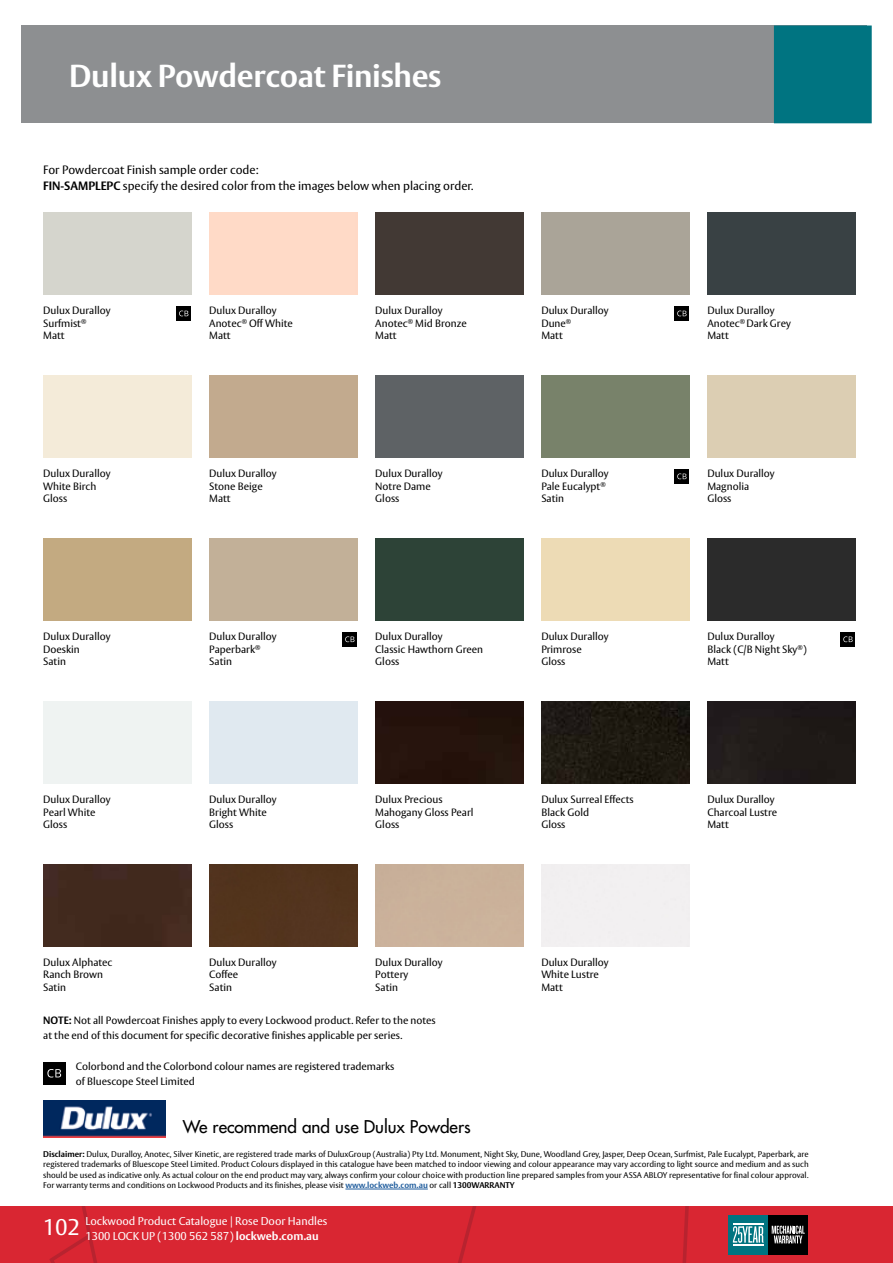
<style>
.page{position:relative;width:893px;height:1263px;background:#fff}
.page>*{position:absolute;margin:0;border:0;box-sizing:border-box;transform-origin:0 0}
.t1{font:700 31.5px "ASSA Vesta";letter-spacing:-.01em;color:#fff}
.t2{font:22.5px "ASSA Vesta";color:#fff}
.t3{font:17.1px "Futura";color:#000}
.t4{font:12px/16.5px "ASSA Vesta";color:#000}
.t5{font:11.25px/15px "ASSA Vesta";color:#fff}
.t6{font:10.5px/12.6px "ASSA Vesta";color:#000}
.t7{font:8.25px/10.5px "ASSA Vesta";color:#000;text-align:justify}
.s1{font-weight:700}
.s2{font-weight:700;color:#215e9e}
</style>
<div class="page">
<div style="left:0;top:1206px;width:892px;height:57px;background:#d92632"></div>
<svg style="left:57px;top:1206px;width:37px;height:34px"></svg>
<svg style="left:892px;top:1206px;width:1px;height:57px"></svg>
<div style="left:728px;top:1215px;width:40px;height:40px;background:#007481"></div>
<div style="left:768px;top:1215px;width:40px;height:40px;background:#000"></div>
<svg style="left:772px;top:1225px;width:33px;height:18px"></svg>
<svg style="left:733px;top:1226px;width:30px;height:17px"></svg>
<hr style="left:733px;top:1224px;width:30px;height:1px;background:#fff">
<hr style="left:733px;top:1244px;width:30px;height:1px;background:#fff">
<div style="left:21px;top:26px;width:846px;height:97px;background:#8d8f91"></div>
<div style="left:774px;top:26px;width:98px;height:97px;background:#007481"></div>
<div style="left:375px;top:213px;width:148px;height:82px;background:#423934"></div>
<div style="left:707px;top:213px;width:148px;height:82px;background:#394144"></div>
<div style="left:43px;top:864px;width:148px;height:82px;background:#41291d"></div>
<div style="left:209px;top:864px;width:148px;height:82px;background:#52341d"></div>
<div style="left:375px;top:376px;width:148px;height:82px;background:#5e6265"></div>
<div style="left:375px;top:702px;width:148px;height:81px;background:#24130d"></div>
<img style="left:541px;top:702px;width:148px;height:81px">
<div style="left:707px;top:702px;width:148px;height:81px;background:#1f1a19"></div>
<div style="left:375px;top:539px;width:148px;height:82px;background:#2d4337"></div>
<div style="left:707px;top:539px;width:148px;height:82px;background:#2b2b2b"></div>
<img style="left:43px;top:1101px;width:123px;height:36px">
<div style="left:342px;top:632px;width:15px;height:15px;background:#000"></div>
<svg style="left:345px;top:636px;width:9px;height:6px"></svg>
<div style="left:840px;top:632px;width:15px;height:15px;background:#000"></div>
<svg style="left:843px;top:636px;width:10px;height:6px"></svg>
<svg style="left:176px;top:306px;width:15px;height:15px"></svg>
<svg style="left:179px;top:311px;width:9px;height:5px"></svg>
<div style="left:674px;top:469px;width:15px;height:15px;background:#000"></div>
<svg style="left:677px;top:473px;width:10px;height:6px"></svg>
<div style="left:674px;top:306px;width:15px;height:15px;background:#000"></div>
<svg style="left:677px;top:311px;width:10px;height:5px"></svg>
<hr style="left:345px;top:1189px;width:83px;height:1px;background:#215e9e">
<div style="left:43px;top:1062px;width:22px;height:22px;background:#000"></div>
<svg style="left:47px;top:1069px;width:14px;height:8px"></svg>
<h1 class="t1" style="left:69px;top:56px;width:374px">Dulux Powdercoat Finishes</h1>
<p class="t4" style="left:43px;top:162px;width:432px">For Powdercoat Finish sample order code:<br><span class="s1">FIN-SAMPLEPC</span> specify the desired color from the images below when placing order.</p>
<p class="t6" style="left:43px;top:305px;width:69px">Dulux Duralloy<br>Surfmist<sup>®<br></sup>Matt</p>
<p class="t6" style="left:43px;top:467px;width:69px">Dulux Duralloy<br>White Birch<br>Gloss</p>
<p class="t6" style="left:209px;top:305px;width:85px">Dulux Duralloy<br>Anotec<sup>®</sup> Off White<br>Matt</p>
<p class="t6" style="left:375px;top:305px;width:93px">Dulux Duralloy<br>Anotec<sup>®</sup> Mid Bronze<br>Matt</p>
<p class="t6" style="left:541px;top:305px;width:69px">Dulux Duralloy<br>Dune<sup>®<br></sup>Matt</p>
<p class="t6" style="left:707px;top:305px;width:85px">Dulux Duralloy<br>Anotec<sup>®</sup> Dark Grey<br>Matt</p>
<p class="t6" style="left:209px;top:468px;width:69px">Dulux Duralloy<br>Stone Beige<br>Matt</p>
<p class="t6" style="left:375px;top:468px;width:69px">Dulux Duralloy<br>Notre Dame<br>Gloss</p>
<p class="t6" style="left:541px;top:468px;width:69px">Dulux Duralloy<br>Pale Eucalypt<sup>®<br></sup>Satin</p>
<p class="t6" style="left:707px;top:468px;width:69px">Dulux Duralloy<br>Magnolia<br>Gloss</p>
<p class="t6" style="left:43px;top:630px;width:69px">Dulux Duralloy<br>Doeskin<br>Satin</p>
<p class="t6" style="left:209px;top:630px;width:69px">Dulux Duralloy<br>Paperbark<sup>®<br></sup>Satin</p>
<p class="t6" style="left:375px;top:630px;width:109px">Dulux Duralloy<br>Classic Hawthorn Green<br>Gloss</p>
<p class="t6" style="left:541px;top:630px;width:69px">Dulux Duralloy<br>Primrose<br>Gloss</p>
<p class="t6" style="left:707px;top:630px;width:101px">Dulux Duralloy<br>Black (C/B Night Sky<sup>®</sup>)<br>Matt</p>
<p class="t6" style="left:43px;top:793px;width:69px">Dulux Duralloy<br>Pearl White<br>Gloss</p>
<p class="t6" style="left:209px;top:793px;width:69px">Dulux Duralloy<br>Bright White<br>Gloss</p>
<p class="t6" style="left:375px;top:793px;width:100px">Dulux Precious<br>Mahogany Gloss Pearl<br>Gloss</p>
<p class="t6" style="left:541px;top:793px;width:94px">Dulux Surreal Effects<br>Black Gold<br>Gloss</p>
<p class="t6" style="left:707px;top:793px;width:71px">Dulux Duralloy<br>Charcoal Lustre<br>Matt</p>
<p class="t6" style="left:43px;top:956px;width:71px">Dulux Alphatec<br>Ranch Brown<br>Satin</p>
<p class="t6" style="left:209px;top:956px;width:69px">Dulux Duralloy<br>Coffee<br>Satin</p>
<p class="t6" style="left:375px;top:956px;width:69px">Dulux Duralloy<br>Pottery<br>Satin</p>
<p class="t6" style="left:541px;top:956px;width:69px">Dulux Duralloy<br>White Lustre<br>Matt</p>
<p class="t6" style="left:43px;top:1013px;width:394px;line-height:15px"><span class="s1">NOTE:</span> Not all Powdercoat Finishes apply to every Lockwood product. Refer to the notes at the end of this document for specific decorative finishes applicable per series.</p>
<p class="t6" style="left:76px;top:1059px;width:320px;line-height:15px">Colorbond and the Colorbond colour names are registered trademarks of Bluescope Steel Limited</p>
<h3 class="t3" style="left:183px;top:1115px;width:289px">We recommend and use Dulux Powders</h3>
<p class="t7" style="left:43px;top:1149px;width:767px"><span class="s1">Disclaimer:</span> Dulux, Duralloy, Anotec, Silver Kinetic, are registered trade marks of DuluxGroup (Australia) Pty Ltd. Monument, Night Sky, Dune, Woodland Grey, Jasper, Deep Ocean, Surfmist, Pale Eucalypt, Paperbark, are registered trademarks of Bluescope Steel Limited. Product Colours displayed in this catalogue have been matched to indoor viewing and colour appearance may vary according to light source and medium and as such should be used as indicative only. As actual colour on the end product may vary, always confirm your colour choice with production line prepared samples from your ASSA ABLOY representative for final colour approval.<br>For warranty terms and conditions on Lockwood Products and its finishes, please visit <span class="s2">www.lockweb.com.au</span> or call <span class="s1">1300WARRANTY</span></p>
<h2 class="t2" style="left:43px;top:1214px;width:39px">102</h2>
<p class="t5" style="left:85px;top:1214px;width:243px">Lockwood Product Catalogue | Rose Door Handles<br>1300 LOCK UP (1300 562 587) <span class="s1">lockweb.com.au</span></p>
</div>
